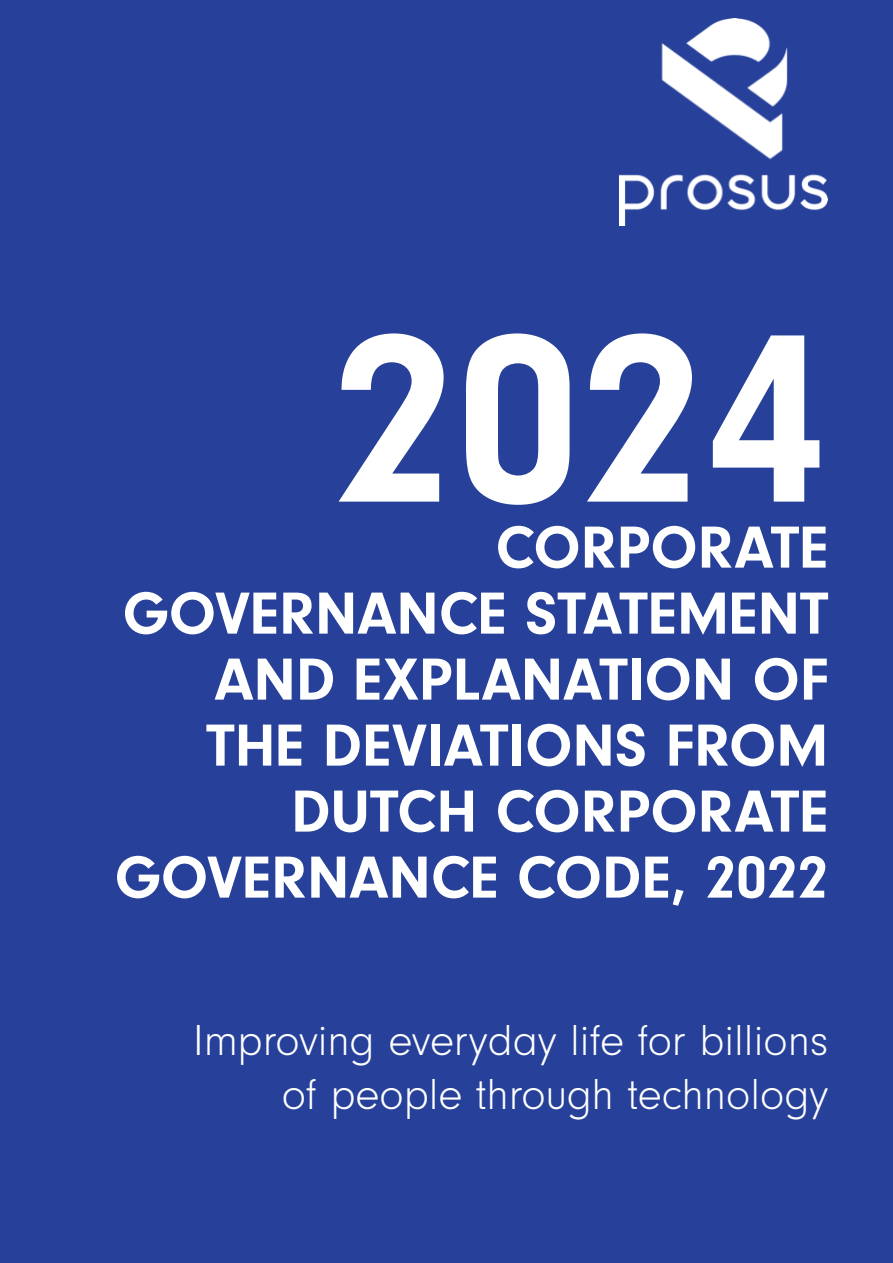
<style>
.page{position:relative;width:893px;height:1263px;background:#27419a}
.page>*{position:absolute;margin:0;border:0;box-sizing:border-box;transform-origin:0 0}
.t1{font:700 248.4px "Neuzeit Gro";color:#fff}
.t2{font:700 61.5px/66px "Neuzeit Gro";color:#fff;text-align:right}
.t3{font:300 45px/54px "Neuzeit Gro";color:#fff;text-align:right}
</style>
<div class="page">
<img style="left:620px;top:18px;width:207px;height:207px">
<h1 class="t1" style="left:332px;top:281px;width:498px">2024</h1>
<p class="t2" style="left:115px;top:515px;width:715px">CORPORATE<br>GOVERNANCE STATEMENT<br>AND EXPLANATION OF<br>THE DEVIATIONS FROM<br>DUTCH CORPORATE<br>GOVERNANCE CODE, 2022</p>
<p class="t3" style="left:193px;top:1014px;width:637px">Improving everyday life for billions of people through technology</p>
</div>
